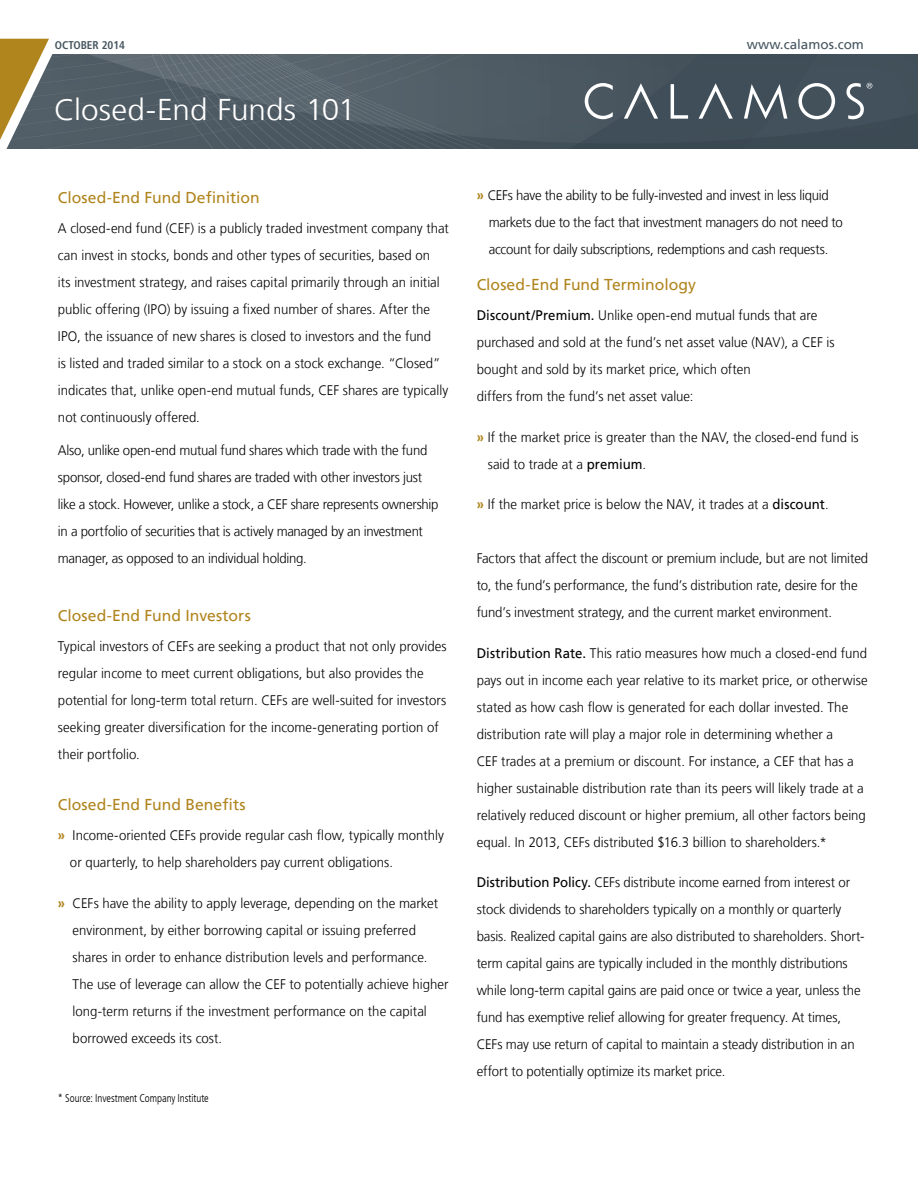
<style>
.page{position:relative;width:918px;height:1188px;background:#fff}
.page>*{position:absolute;margin:0;border:0;box-sizing:border-box;transform-origin:0 0}
.Banner_Head{font:300 30px "Frutiger LT";color:#fff;scale:1.05 1}
.Subhead{font:15.75px "Frutiger LT";letter-spacing:.005em;color:#b0851e}
.Body{font:15.75px "Frutiger LT";color:#b0851e}
.Body-2{font:300 13.8px/27px "Frutiger LT";letter-spacing:-.005em;color:#000;scale:.95 1}
.calamos_com_pg_1{font:13.5px "Frutiger LT";color:#455560}
.Disclosure{font:300 condensed 11.25px "Frutiger LT";letter-spacing:-.005em;color:#000;scale:.95 1}
.Data_As_of{font:700 condensed 11.25px "Frutiger LT";color:#455560}
.s1{font-weight:700;color:#b0851e}
.s2{font-weight:400}
</style>
<div class="page">
<svg style="left:0;top:39px;width:918px;height:110px"></svg>
<p class="Data_As_of" style="left:55px;top:39px;width:72px">OCTOBER 2014</p>
<p class="calamos_com_pg_1" style="left:747px;top:36px;width:119px">www.calamos.com</p>
<p class="Banner_Head" style="left:54px;top:93px;width:289px">Closed-End Funds 101</p>
<p class="Subhead" style="left:58px;top:188px;width:203px">Closed-End Fund Definition</p>
<p class="Body-2" style="left:58px;top:215px;width:413px">A closed-end fund (CEF) is a publicly traded investment company that can invest in stocks, bonds and other types of securities, based on<br>its investment strategy, and raises capital primarily through an initial public offering (IPO) by issuing a fixed number of shares. After the IPO, the issuance of new shares is closed to investors and the fund<br>is listed and traded similar to a stock on a stock exchange. “Closed” indicates that, unlike open-end mutual funds, CEF shares are typically not continuously offered.</p>
<p class="Body-2" style="left:58px;top:437px;width:402px">Also, unlike open-end mutual fund shares which trade with the fund sponsor, closed-end fund shares are traded with other investors just like a stock. However, unlike a stock, a CEF share represents ownership in a portfolio of securities that is actively managed by an investment manager, as opposed to an individual holding.</p>
<p class="Subhead" style="left:58px;top:606px;width:194px">Closed-End Fund Investors</p>
<p class="Body-2" style="left:58px;top:633px;width:411px">Typical investors of CEFs are seeking a product that not only provides regular income to meet current obligations, but also provides the potential for long-term total return. CEFs are well-suited for investors seeking greater diversification for the income-generating portion of their portfolio.</p>
<p class="Subhead" style="left:58px;top:795px;width:189px">Closed-End Fund Benefits</p>
<p class="Body-2" style="left:70px;top:822px;width:395px;text-indent:-12px"><span class="s1">»</span> Income-oriented CEFs provide regular cash flow, typically monthly or quarterly, to help shareholders pay current obligations.</p>
<p class="Body-2" style="left:73px;top:890px;width:397px;text-indent:-15px"><span class="s1">»</span> CEFs have the ability to apply leverage, depending on the market environment, by either borrowing capital or issuing preferred shares in order to enhance distribution levels and performance.<br>The use of leverage can allow the CEF to potentially achieve higher long-term returns if the investment performance on the capital borrowed exceeds its cost.</p>
<p class="Disclosure" style="left:58px;top:1092px;width:160px">* Source: Investment Company Institute</p>
<p class="Body-2" style="left:489px;top:182px;width:374px;text-indent:-12px"><span class="s1">»</span> CEFs have the ability to be fully-invested and invest in less liquid markets due to the fact that investment managers do not need to account for daily subscriptions, redemptions and cash requests.</p>
<p class="Body" style="left:477px;top:275px;width:221px">Closed-End Fund Terminology</p>
<p class="Body-2" style="left:477px;top:302px;width:378px"><span class="s2">Discount/Premium.</span> Unlike open-end mutual funds that are purchased and sold at the fund’s net asset value (NAV), a CEF is bought and sold by its market price, which often<br>differs from the fund’s net asset value:</p>
<p class="Body-2" style="left:488px;top:424px;width:392px;text-indent:-11px"><span class="s1">»</span> If the market price is greater than the NAV, the closed-end fund is said to trade at a <span class="s2">premium</span>.</p>
<p class="Body-2" style="left:477px;top:491px;width:372px"><span class="s1">»</span> If the market price is below the NAV, it trades at a <span class="s2">discount</span>.</p>
<p class="Body-2" style="left:477px;top:545px;width:414px">Factors that affect the discount or premium include, but are not limited to, the fund’s performance, the fund’s distribution rate, desire for the fund’s investment strategy, and the current market environment.</p>
<p class="Body-2" style="left:477px;top:640px;width:413px"><span class="s2">Distribution Rate.</span> This ratio measures how much a closed-end fund pays out in income each year relative to its market price, or otherwise stated as how cash flow is generated for each dollar invested. The distribution rate will play a major role in determining whether a<br>CEF trades at a premium or discount. For instance, a CEF that has a higher sustainable distribution rate than its peers will likely trade at a relatively reduced discount or higher premium, all other factors being equal. In 2013, CEFs distributed $16.3 billion to shareholders.*</p>
<p class="Body-2" style="left:477px;top:869px;width:410px"><span class="s2">Distribution Policy.</span> CEFs distribute income earned from interest or stock dividends to shareholders typically on a monthly or quarterly basis. Realized capital gains are also distributed to shareholders. Short&shy;term capital gains are typically included in the monthly distributions while long-term capital gains are paid once or twice a year, unless the fund has exemptive relief allowing for greater frequency. At times, CEFs may use return of capital to maintain a steady distribution in an effort to potentially optimize its market price.</p>
</div>
